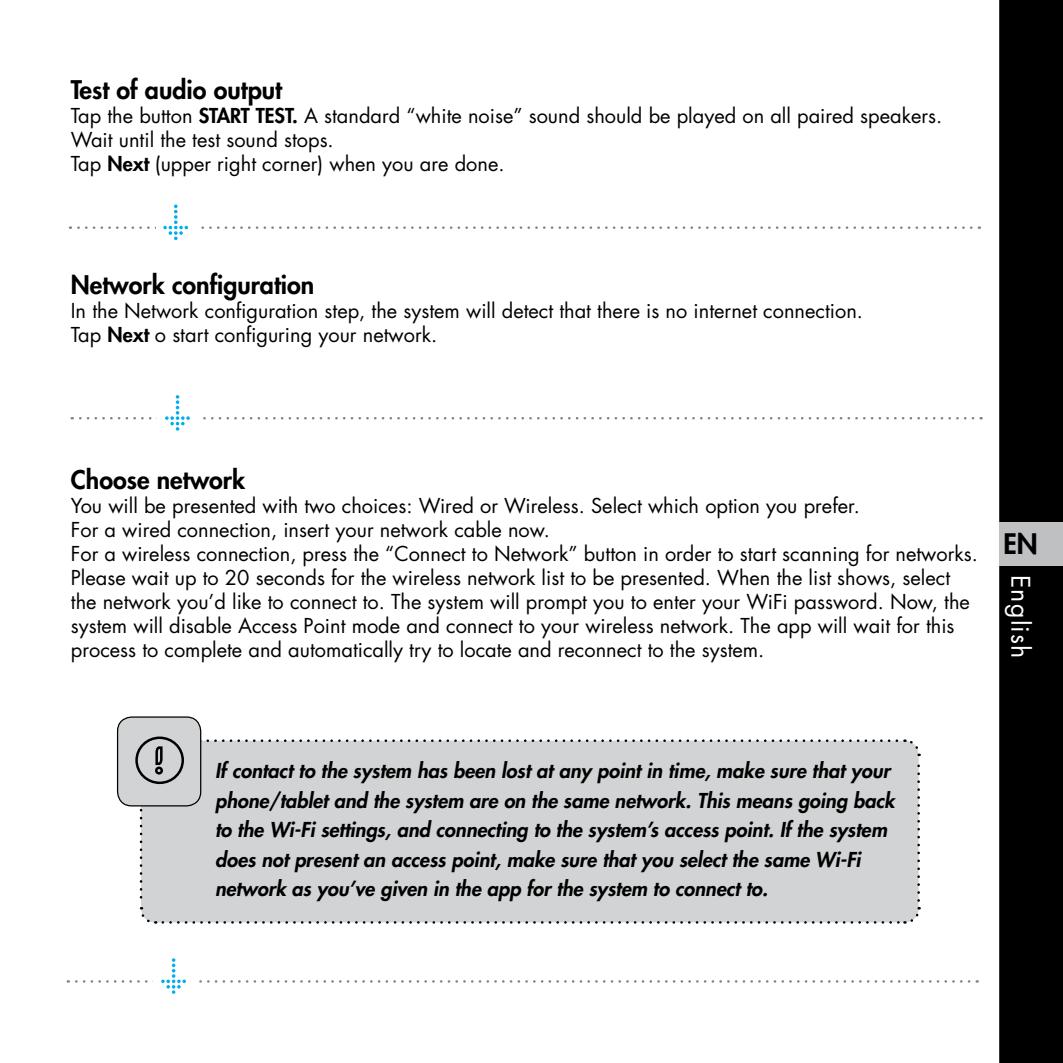
<style>
.page{position:relative;width:1063px;height:1063px;background:#fff}
.page>*{position:absolute;margin:0;border:0;box-sizing:border-box;transform-origin:0 0}
.t1{font:800 27.5px "Futura Std";color:#000}
.t2{font:800 25px "Futura Std";color:#000}
.t3{font:25px "Futura Std";letter-spacing:.05em;color:#fff}
.t4{font:20px/24px "Futura Std";color:#000}
.t5{font:italic 800 20px/29.5px "Futura Std";color:#000}
.s1{font-weight:800}
</style>
<div class="page">
<svg style="left:999px;top:0;width:64px;height:1063px;background:#0d0d0d"></svg>
<div style="left:999px;top:522px;width:64px;height:44px;background:#bec0c2"></div>
<svg style="left:70px;top:205px;width:901px;height:35px"></svg>
<svg style="left:72px;top:395px;width:901px;height:36px"></svg>
<svg style="left:68px;top:958px;width:901px;height:36px"></svg>
<div style="left:118px;top:717px;width:83px;height:89px;background:#d1d3d4;border-radius:14px"></div>
<div style="left:117px;top:716px;width:84px;height:91px;border:1px solid #000;border-radius:14px"></div>
<div style="left:135px;top:737px;width:49px;height:47px;border:2px solid #000;border-radius:50%"></div>
<div style="left:138px;top:738px;width:783px;height:186px;background:#d1d3d4"></div>
<p class="t2" style="left:71px;top:74px;width:213px">Test of audio output</p>
<p class="t4" style="left:71px;top:103px;width:873px">Tap the button <span class="s1">START TEST.</span> A standard “white noise” sound should be played on all paired speakers.<br>Wait until the test sound stops.<br>Tap <span class="s1">Next</span> (upper right corner) when you are done.</p>
<p class="t2" style="left:71px;top:269px;width:245px">Network configuration</p>
<p class="t4" style="left:71px;top:298px;width:794px">In the Network configuration step, the system will detect that there is no internet connection.<br>Tap <span class="s1">Next</span> o start configuring your network.</p>
<p class="t2" style="left:71px;top:464px;width:176px">Choose network</p>
<p class="t4" style="left:71px;top:493px;width:909px">You will be presented with two choices: Wired or Wireless. Select which option you prefer.<br>For a wired connection, insert your network cable now.<br>For a wireless connection, press the “Connect to Network” button in order to start scanning for networks.<br>Please wait up to 20 seconds for the wireless network list to be presented. When the list shows, select the network you’d like to connect to. The system will prompt you to enter your WiFi password. Now, the system will disable Access Point mode and connect to your wireless network. The app will wait for this process to complete and automatically try to locate and reconnect to the system.</p>
<h1 class="t1" style="left:1003px;top:527px;width:36px">EN</h1>
<p class="t3" style="left:1037px;top:575px;width:85px;rotate:90deg">English</p>
<p class="t5" style="left:215px;top:756px;width:681px">If contact to the system has been lost at any point in time, make sure that your phone/tablet and the system are on the same network. This means going back to the Wi-Fi settings, and connecting to the system’s access point. If the system does not present an access point, make sure that you select the same Wi-Fi network as you’ve given in the app for the system to connect to.</p>
</div>
